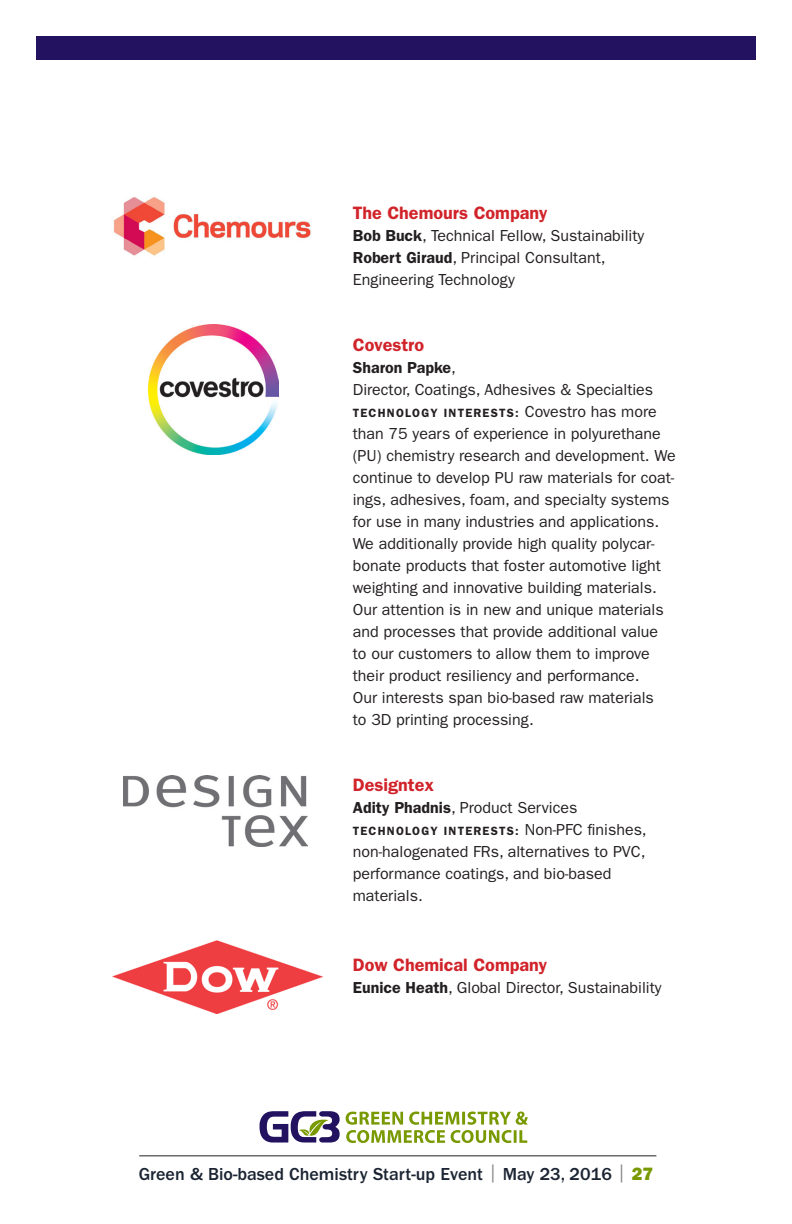
<style>
.page{position:relative;width:792px;height:1224px;background:#fff}
.page>*{position:absolute;margin:0;border:0;box-sizing:border-box;transform-origin:0 0}
.t1{font:600 18px "ITC Franklin Gothic Std";color:#d1232a}
.t2{font:500 18px "ITC Franklin Gothic Std";color:#1b2432}
.t3{font:16px/22px "ITC Franklin Gothic Std";color:#231f20}
.t4{font:600 12px "ITC Franklin Gothic Std";letter-spacing:.1em;color:#231f20}
.s1{font-weight:600}
.s2{font-weight:400;font-size:16px}
.s3{font-weight:400;font-stretch:condensed;color:#808285}
.s4{font-family:"ITC Franklin Gothic Std Hvy";font-weight:400;color:#789900}
</style>
<div class="page">
<svg style="left:260px;top:1111px;width:80px;height:32px"></svg>
<svg style="left:346px;top:1112px;width:182px;height:31px"></svg>
<hr style="left:139px;top:1156px;width:517px;height:1px;background:#231f20">
<img style="left:149px;top:324px;width:129px;height:131px">
<img style="left:124px;top:775px;width:184px;height:71px">
<img style="left:113px;top:941px;width:210px;height:72px">
<div style="left:36px;top:36px;width:720px;height:24px;background:#22125f"></div>
<img style="left:113px;top:197px;width:198px;height:59px">
<p class="t1" style="left:353px;top:202px;width:196px">The Chemours Company</p>
<p class="t3" style="left:353px;top:224px;width:293px"><span class="s1">Bob Buck</span>, Technical Fellow, Sustainability</p>
<p class="t3" style="left:353px;top:246px;width:254px"><span class="s1">Robert Giraud</span>, Principal Consultant,<br>Engineering Technology</p>
<p class="t1" style="left:353px;top:334px;width:73px">Covestro</p>
<p class="t3" style="left:353px;top:356px;width:302px"><span class="s1">Sharon Papke</span>,<br>Director, Coatings, Adhesives &amp; Specialties</p>
<p class="t4" style="left:353px;top:406px;width:305px">TECHNOLOGY INTERESTS: <span class="s2">Covestro has more</span></p>
<p class="t3" style="left:353px;top:422px;width:324px">than 75 years of experience in polyurethane (PU) chemistry research and development. We continue to develop PU raw materials for coat&shy;ings, adhesives, foam, and specialty systems for use in many industries and applications.<br>We additionally provide high quality polycar&shy;bonate products that foster automotive light weighting and innovative building materials.<br>Our attention is in new and unique materials and processes that provide additional value to our customers to allow them to improve their product resiliency and performance.<br>Our interests span bio-based raw materials<br>to 3D printing processing.</p>
<p class="t1" style="left:353px;top:774px;width:83px">Designtex</p>
<p class="t3" style="left:353px;top:796px;width:226px"><span class="s1">Adity Phadnis</span>, Product Services</p>
<p class="t4" style="left:353px;top:824px;width:295px">TECHNOLOGY INTERESTS: <span class="s2">Non-PFC finishes,</span></p>
<p class="t3" style="left:353px;top:840px;width:294px">non-halogenated FRs, alternatives to PVC, performance coatings, and bio-based materials.</p>
<p class="t1" style="left:353px;top:954px;width:196px">Dow Chemical Company</p>
<p class="t3" style="left:353px;top:977px;width:310px"><span class="s1">Eunice Heath</span>, Global Director, Sustainability</p>
<p class="t2" style="left:139px;top:1164px;width:516px">Green &amp; Bio-based Chemistry Start-up Event <span class="s3">|</span> May 23, 2016 <span class="s3">|</span> <span class="s4">27</span></p>
</div>
